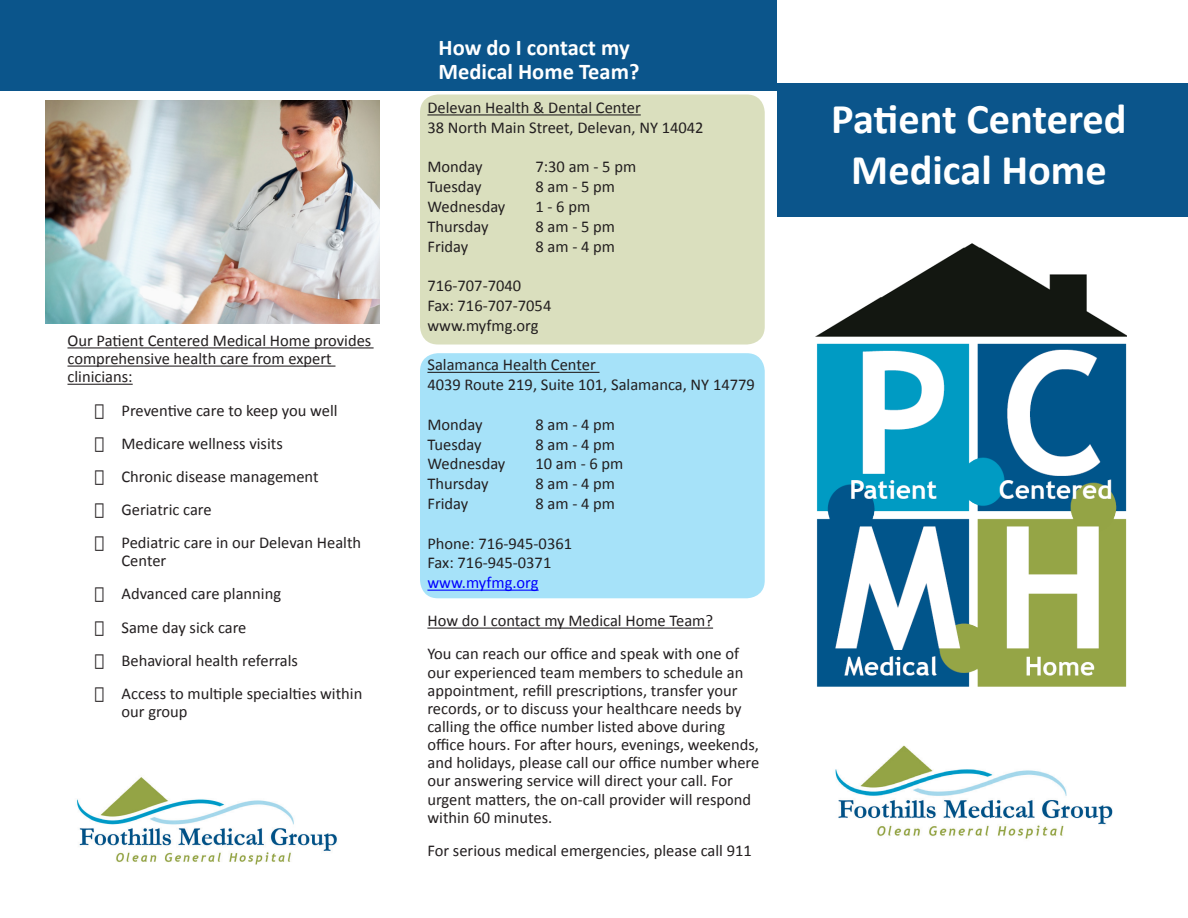
<style>
.page{position:relative;width:1188px;height:918px;background:#fff}
.page>*{position:absolute;margin:0;border:0;box-sizing:border-box;transform-origin:0 0}
.t1{font:700 42.45px/50.8px "Calibri";color:#fff;text-align:center}
.t2{font:700 22.5px/24.8px "Calibri";color:#fff}
.t3{font:16.5px/18.1px "Calibri";color:#231f20}
.t4{font:16.5px "Calibri";color:#00f}
</style>
<div class="page">
<div style="left:420px;top:353px;width:345px;height:245px;background:#a6e2f9;border-radius:18px"></div>
<div style="left:420px;top:94px;width:345px;height:251px;background:#dadfbe;border-radius:18px"></div>
<hr style="left:427px;top:114px;width:214px;height:1px;background:#231f20">
<hr style="left:427px;top:372px;width:173px;height:1px;background:#231f20">
<hr style="left:427px;top:590px;width:112px;height:1px;background:#00f">
<hr style="left:427px;top:628px;width:286px;height:1px;background:#231f20">
<hr style="left:68px;top:347px;width:306px;height:1px;background:#231f20">
<hr style="left:68px;top:366px;width:267px;height:1px;background:#231f20">
<hr style="left:68px;top:384px;width:65px;height:1px;background:#231f20">
<div style="left:0;top:0;width:777px;height:91px;background:#0b558b"></div>
<img style="left:45px;top:101px;width:335px;height:223px">
<img style="left:835px;top:745px;width:278px;height:94px">
<img style="left:76px;top:777px;width:261px;height:88px">
<div style="left:777px;top:83px;width:411px;height:134px;background:#0b558b"></div>
<img style="left:815px;top:243px;width:311px;height:444px">
<p class="t3" style="left:68px;top:332px;width:305px">Our Patient Centered Medical Home provides comprehensive health care from expert clinicians:</p>
<p class="t3" style="left:94px;top:401px;width:245px">• Preventive care to keep you well</p>
<p class="t3" style="left:94px;top:434px;width:190px">• Medicare wellness visits</p>
<p class="t3" style="left:94px;top:467px;width:226px">• Chronic disease management</p>
<p class="t3" style="left:94px;top:500px;width:119px">• Geriatric care</p>
<p class="t3" style="left:122px;top:534px;width:241px;text-indent:-27px">• Pediatric care in our Delevan Health<br>Center</p>
<p class="t3" style="left:94px;top:585px;width:188px">• Advanced care planning</p>
<p class="t3" style="left:94px;top:618px;width:154px">• Same day sick care</p>
<p class="t3" style="left:94px;top:651px;width:205px">• Behavioral health referrals</p>
<p class="t3" style="left:122px;top:684px;width:242px;text-indent:-27px">• Access to multiple specialties within our group</p>
<p class="t2" style="left:438px;top:35px;width:202px">How do I contact my<br>Medical Home Team?</p>
<p class="t3" style="left:427px;top:99px;width:215px">Delevan Health &amp; Dental Center</p>
<p class="t3" style="left:427px;top:118px;width:278px">38 North Main Street, Delevan, NY 14042</p>
<p class="t3" style="left:427px;top:158px;width:57px">Monday</p>
<p class="t3" style="left:535px;top:158px;width:102px">7:30 am - 5 pm</p>
<p class="t3" style="left:427px;top:178px;width:56px">Tuesday</p>
<p class="t3" style="left:535px;top:178px;width:81px">8 am - 5 pm</p>
<p class="t3" style="left:427px;top:198px;width:80px">Wednesday</p>
<p class="t3" style="left:535px;top:198px;width:56px">1 - 6 pm</p>
<p class="t3" style="left:427px;top:217px;width:63px">Thursday</p>
<p class="t3" style="left:535px;top:217px;width:81px">8 am - 5 pm</p>
<p class="t3" style="left:427px;top:237px;width:42px">Friday</p>
<p class="t3" style="left:535px;top:237px;width:81px">8 am - 4 pm</p>
<p class="t3" style="left:427px;top:277px;width:95px">716-707-7040</p>
<p class="t3" style="left:427px;top:297px;width:125px">Fax: 716-707-7054</p>
<p class="t3" style="left:427px;top:316px;width:113px">www.myfmg.org</p>
<p class="t3" style="left:427px;top:356px;width:170px">Salamanca Health Center</p>
<p class="t3" style="left:427px;top:376px;width:329px">4039 Route 219, Suite 101, Salamanca, NY 14779</p>
<p class="t3" style="left:427px;top:415px;width:57px">Monday</p>
<p class="t3" style="left:535px;top:415px;width:81px">8 am - 4 pm</p>
<p class="t3" style="left:427px;top:435px;width:56px">Tuesday</p>
<p class="t3" style="left:535px;top:435px;width:81px">8 am - 4 pm</p>
<p class="t3" style="left:427px;top:455px;width:80px">Wednesday</p>
<p class="t3" style="left:535px;top:455px;width:89px">10 am - 6 pm</p>
<p class="t3" style="left:427px;top:475px;width:63px">Thursday</p>
<p class="t3" style="left:535px;top:475px;width:81px">8 am - 4 pm</p>
<p class="t3" style="left:427px;top:495px;width:42px">Friday</p>
<p class="t3" style="left:535px;top:495px;width:81px">8 am - 4 pm</p>
<p class="t3" style="left:427px;top:534px;width:146px">Phone: 716-945-0361</p>
<p class="t3" style="left:427px;top:554px;width:125px">Fax: 716-945-0371</p>
<p class="t4" style="left:427px;top:572px;width:113px">www.myfmg.org</p>
<p class="t3" style="left:427px;top:612px;width:287px">How do I contact my Medical Home Team?</p>
<p class="t3" style="left:427px;top:645px;width:333px">You can reach our office and speak with one of our experienced team members to schedule an appointment, refill prescriptions, transfer your records, or to discuss your healthcare needs by calling the office number listed above during office hours. For after hours, evenings, weekends, and holidays, please call our office number where our answering service will direct your call. For urgent matters, the on-call provider will respond within 60 minutes.</p>
<p class="t3" style="left:427px;top:841px;width:326px">For serious medical emergencies, please call 911</p>
<p class="t1" style="left:831px;top:93px;width:297px">Patient Centered<br>Medical Home</p>
</div>
